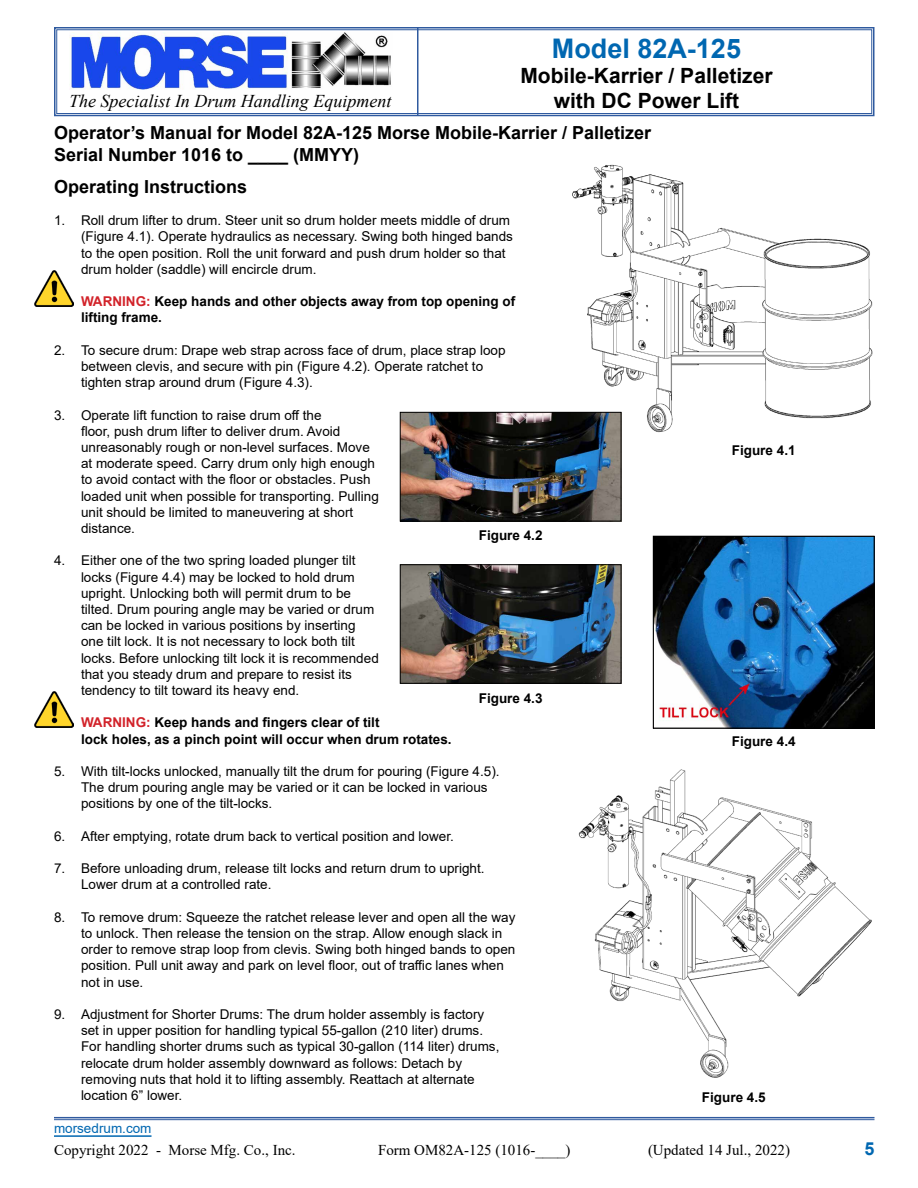
<style>
.page{position:relative;width:918px;height:1188px;background:#fff}
.page>*{position:absolute;margin:0;border:0;box-sizing:border-box;transform-origin:0 0}
.t1{font:700 27px "Arial";color:#0067b1}
.t2{font:700 21px/25.2px "Arial";color:#000;text-align:center}
.t3{font:700 18px/21.6px "Arial";color:#000}
.t4{font:italic 18px "Times New Roman";color:#000}
.t5{font:700 18px "Arial";color:#0067b1}
.t6{font:15px "Times New Roman";color:#000}
.t7{font:13.5px/16.2px "Arial";color:#000}
.t8{font:700 13.5px/16.2px "Arial";color:#000}
.t9{font:13.5px "Arial";color:#0067b1}
.s1{color:#d2232a}
</style>
<div class="page">
<svg style="left:54px;top:27px;width:821px;height:90px"></svg>
<div style="left:56px;top:29px;width:816px;height:85px;border:1px solid #2f5a9f"></div>
<hr style="left:417px;top:28px;width:1px;height:88px;background:#2f5a9f">
<hr style="left:54px;top:1135px;width:98px;height:2px;background:#0067b1">
<hr style="left:54px;top:1117px;width:820px;height:1px;background:#2f5a9f">
<hr style="left:54px;top:1119px;width:820px;height:1px;background:#2f5a9f">
<img style="left:569px;top:164px;width:304px;height:270px">
<img style="left:402px;top:414px;width:217px;height:105px">
<div style="left:400px;top:412px;width:221px;height:109px;border:1px solid #000"></div>
<img style="left:402px;top:566px;width:217px;height:116px">
<div style="left:400px;top:564px;width:221px;height:120px;border:1px solid #000"></div>
<img style="left:655px;top:538px;width:217px;height:188px">
<div style="left:653px;top:536px;width:221px;height:192px;border:1px solid #000"></div>
<img style="left:578px;top:769px;width:294px;height:309px">
<img style="left:35px;top:271px;width:38px;height:35px">
<img style="left:35px;top:692px;width:38px;height:35px">
<h1 class="t1" style="left:552px;top:29px;width:191px">Model 82A-125</h1>
<h2 class="t2" style="left:520px;top:63px;width:254px">Mobile-Karrier / Palletizer with DC Power Lift</h2>
<h3 class="t3" style="left:54px;top:122px;width:599px">Operator’s Manual for Model 82A-125 Morse Mobile-Karrier / Palletizer<br>Serial Number 1016 to ____ (MMYY)</h3>
<h3 class="t4" style="left:69px;top:89px;width:324px">The Specialist In Drum Handling Equipment</h3>
<h3 class="t3" style="left:54px;top:176px;width:195px">Operating Instructions</h3>
<p class="t7" style="left:81px;top:212px;width:433px;text-indent:-27px">1. Roll drum lifter to drum. Steer unit so drum holder meets middle of drum (Figure 4.1). Operate hydraulics as necessary. Swing both hinged bands to the open position. Roll the unit forward and push drum holder so that drum holder (saddle) will encircle drum.</p>
<p class="t8" style="left:81px;top:293px;width:436px"><span class="s1">WARNING:</span> Keep hands and other objects away from top opening of lifting frame.</p>
<p class="t7" style="left:81px;top:342px;width:426px;text-indent:-27px">2. To secure drum: Drape web strap across face of drum, place strap loop between clevis, and secure with pin (Figure 4.2). Operate ratchet to tighten strap around drum (Figure 4.3).</p>
<p class="t7" style="left:81px;top:407px;width:299px;text-indent:-27px">3. Operate lift function to raise drum off the<br>floor, push drum lifter to deliver drum. Avoid unreasonably rough or non-level surfaces. Move at moderate speed. Carry drum only high enough to avoid contact with the floor or obstacles. Push loaded unit when possible for transporting. Pulling unit should be limited to maneuvering at short distance.</p>
<p class="t7" style="left:81px;top:552px;width:299px;text-indent:-27px">4. Either one of the two spring loaded plunger tilt locks (Figure 4.4) may be locked to hold drum upright. Unlocking both will permit drum to be tilted. Drum pouring angle may be varied or drum can be locked in various positions by inserting one tilt lock. It is not necessary to lock both tilt locks. Before unlocking tilt lock it is recommended that you steady drum and prepare to resist its tendency to tilt toward its heavy end.</p>
<p class="t8" style="left:81px;top:715px;width:372px"><span class="s1">WARNING:</span> Keep hands and fingers clear of tilt<br>lock holes, as a pinch point will occur when drum rotates.</p>
<p class="t7" style="left:81px;top:763px;width:420px;text-indent:-27px">5. With tilt-locks unlocked, manually tilt the drum for pouring (Figure 4.5).<br>The drum pouring angle may be varied or it can be locked in various positions by one of the tilt-locks.</p>
<p class="t7" style="left:54px;top:828px;width:401px">6. After emptying, rotate drum back to vertical position and lower.</p>
<p class="t7" style="left:81px;top:860px;width:405px;text-indent:-27px">7. Before unloading drum, release tilt locks and return drum to upright.<br>Lower drum at a controlled rate.</p>
<p class="t7" style="left:81px;top:909px;width:436px;text-indent:-27px">8. To remove drum: Squeeze the ratchet release lever and open all the way to unlock. Then release the tension on the strap. Allow enough slack in order to remove strap loop from clevis. Swing both hinged bands to open position. Pull unit away and park on level floor, out of traffic lanes when not in use.</p>
<p class="t7" style="left:81px;top:1006px;width:420px;text-indent:-27px">9. Adjustment for Shorter Drums: The drum holder assembly is factory set in upper position for handling typical 55-gallon (210 liter) drums.<br>For handling shorter drums such as typical 30-gallon (114 liter) drums, relocate drum holder assembly downward as follows: Detach by removing nuts that hold it to lifting assembly. Reattach at alternate location 6” lower.</p>
<p class="t8" style="left:479px;top:528px;width:65px">Figure 4.2</p>
<p class="t8" style="left:479px;top:690px;width:65px">Figure 4.3</p>
<p class="t8" style="left:732px;top:442px;width:65px">Figure 4.1</p>
<p class="t8" style="left:732px;top:734px;width:65px">Figure 4.4</p>
<p class="t8" style="left:702px;top:1089px;width:65px">Figure 4.5</p>
<p class="t9" style="left:54px;top:1119px;width:99px">morsedrum.com</p>
<p class="t6" style="left:54px;top:1139px;width:243px">Copyright 2022 - Morse Mfg. Co., Inc.</p>
<p class="t6" style="left:378px;top:1139px;width:194px">Form OM82A-125 (1016-____)</p>
<p class="t6" style="left:648px;top:1139px;width:144px">(Updated 14 Jul., 2022)</p>
<h3 class="t5" style="left:864px;top:1136px;width:12px">5</h3>
</div>
